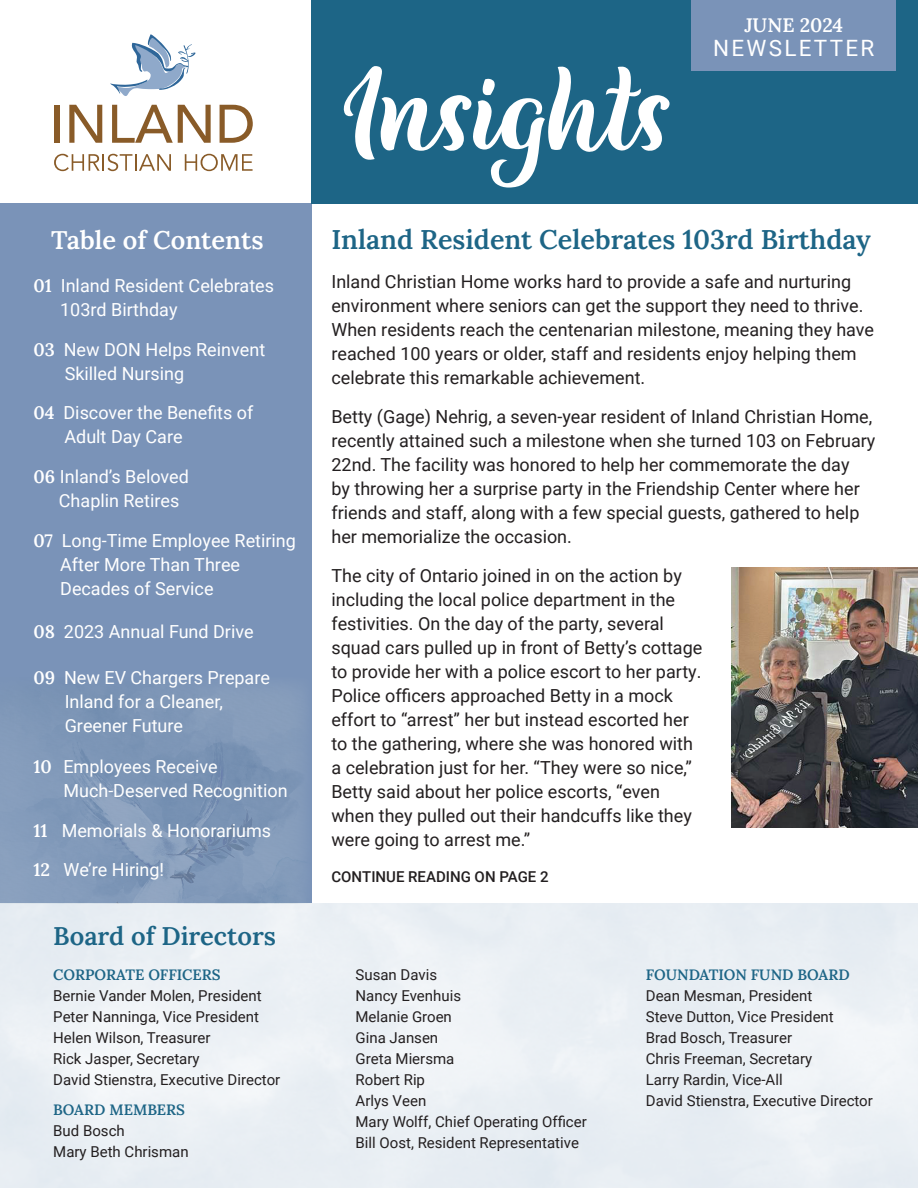
<style>
.page{position:relative;width:918px;height:1188px;background:#fff}
.page>*{position:absolute;margin:0;border:0;box-sizing:border-box;transform-origin:0 0}
.t1{font:133.35px "Bulgaria DEMO";color:#fff}
.t2{font:27px "Lora";color:#1d6586}
.t3{font:25.5px "Lora";color:#1d6586}
.t4{font:25.5px "Lora";color:#fff}
.t5{font:22.5px "Roboto";letter-spacing:.1em;color:#fff}
.t6{font:19.5px "Lora";color:#fff}
.t7{font:18px/24px "Roboto";color:#231f20}
.t8{font:18px/24px "Roboto";color:#fff}
.t9{font:15px/21px "Roboto";color:#231f20}
.t10{font:15px/21px "Lora";color:#1d6586}
.t11{font:500 15px "Roboto";color:#231f20}
.s1{font-family:"Lora"}
.s2{font-family:"Roboto";color:#231f20}
</style>
<div class="page">
<div style="left:0;top:204px;width:311px;height:699px;background:#7a93b8"></div>
<img style="left:0;top:688px;width:300px;height:215px">
<div style="left:311px;top:0;width:607px;height:204px;background:#1d6586"></div>
<div style="left:54px;top:105px;width:6px;height:38px;background:#895b28"></div>
<svg style="left:69px;top:105px;width:33px;height:38px"></svg>
<svg style="left:112px;top:105px;width:99px;height:38px"></svg>
<svg style="left:220px;top:105px;width:33px;height:38px"></svg>
<svg style="left:54px;top:154px;width:117px;height:17px"></svg>
<svg style="left:185px;top:154px;width:68px;height:17px"></svg>
<svg style="left:110px;top:34px;width:86px;height:62px"></svg>
<div style="left:691px;top:0;width:205px;height:71px;background:#7a93b8"></div>
<img style="left:732px;top:568px;width:186px;height:260px">
<p class="t4" style="left:51px;top:220px;width:214px">Table of Contents</p>
<p class="t8" style="left:60px;top:273px;width:215px;text-indent:-27px"><span class="s1">01</span> Inland Resident Celebrates<br>103rd Birthday</p>
<p class="t8" style="left:65px;top:337px;width:202px;text-indent:-31px"><span class="s1">03</span> New DON Helps Reinvent<br>Skilled Nursing</p>
<p class="t8" style="left:64px;top:400px;width:190px;text-indent:-31px"><span class="s1">04</span> Discover the Benefits of<br>Adult Day Care</p>
<p class="t8" style="left:59px;top:464px;width:132px;text-indent:-26px"><span class="s1">06</span> Inland’s Beloved<br>Chaplin Retires</p>
<p class="t8" style="left:60px;top:528px;width:237px;text-indent:-27px"><span class="s1">07</span> Long-Time Employee Retiring<br>After More Than Three<br>Decades of Service</p>
<p class="t8" style="left:33px;top:619px;width:222px"><span class="s1">08</span> 2023 Annual Fund Drive</p>
<p class="t8" style="left:65px;top:665px;width:207px;text-indent:-31px"><span class="s1">09</span> New EV Chargers Prepare<br>Inland for a Cleaner,<br>Greener Future</p>
<p class="t8" style="left:63px;top:754px;width:226px;text-indent:-30px"><span class="s1">10</span> Employees Receive<br>Much-Deserved Recognition</p>
<p class="t8" style="left:33px;top:818px;width:239px"><span class="s1">11</span> Memorials &amp; Honorariums</p>
<p class="t8" style="left:33px;top:857px;width:132px"><span class="s1">12</span> We’re Hiring!</p>
<p class="t3" style="left:53px;top:917px;width:224px">Board of Directors</p>
<p class="t10" style="left:53px;top:963px;width:169px">CORPORATE OFFICERS</p>
<p class="t9" style="left:53px;top:984px;width:210px">Bernie Vander Molen, President<br>Peter Nanninga, Vice President</p>
<p class="t9" style="left:53px;top:1026px;width:159px">Helen Wilson, Treasurer</p>
<p class="t9" style="left:53px;top:1047px;width:148px">Rick Jasper, Secretary</p>
<p class="t9" style="left:53px;top:1068px;width:229px">David Stienstra, Executive Director</p>
<p class="t10" style="left:53px;top:1098px;width:133px">BOARD MEMBERS<br><span class="s2">Bud Bosch</span></p>
<p class="t9" style="left:53px;top:1140px;width:137px">Mary Beth Chrisman</p>
<p class="t1" style="left:344px;top:52px;width:332px">Insights</p>
<p class="t6" style="left:744px;top:10px;width:100px">JUNE 2024</p>
<p class="t5" style="left:713px;top:32px;width:163px">NEWSLETTER</p>
<p class="t2" style="left:331px;top:219px;width:541px">Inland Resident Celebrates 103rd Birthday</p>
<p class="t7" style="left:331px;top:269px;width:544px">Inland Christian Home works hard to provide a safe and nurturing environment where seniors can get the support they need to thrive.<br>When residents reach the centenarian milestone, meaning they have reached 100 years or older, staff and residents enjoy helping them celebrate this remarkable achievement.</p>
<p class="t7" style="left:331px;top:404px;width:546px">Betty (Gage) Nehrig, a seven-year resident of Inland Christian Home, recently attained such a milestone when she turned 103 on February 22nd. The facility was honored to help her commemorate the day<br>by throwing her a surprise party in the Friendship Center where her friends and staff, along with a few special guests, gathered to help</p>
<p class="t7" style="left:331px;top:524px;width:242px">her memorialize the occasion.</p>
<p class="t7" style="left:331px;top:563px;width:372px">The city of Ontario joined in on the action by including the local police department in the festivities. On the day of the party, several squad cars pulled up in front of Betty’s cottage to provide her with a police escort to her party.<br>Police officers approached Betty in a mock effort to “arrest” her but instead escorted her to the gathering, where she was honored with a celebration just for her. “They were so nice,” Betty said about her police escorts, “even when they pulled out their handcuffs like they were going to arrest me.”</p>
<p class="t11" style="left:331px;top:866px;width:219px">CONTINUE READING ON PAGE 2</p>
<p class="t9" style="left:356px;top:963px;width:83px">Susan Davis</p>
<p class="t9" style="left:356px;top:984px;width:107px">Nancy Evenhuis</p>
<p class="t9" style="left:356px;top:1005px;width:98px">Melanie Groen</p>
<p class="t9" style="left:356px;top:1026px;width:84px">Gina Jansen</p>
<p class="t9" style="left:356px;top:1047px;width:100px">Greta Miersma</p>
<p class="t9" style="left:356px;top:1068px;width:71px">Robert Rip</p>
<p class="t9" style="left:356px;top:1089px;width:72px">Arlys Veen</p>
<p class="t9" style="left:356px;top:1110px;width:233px">Mary Wolff, Chief Operating Officer</p>
<p class="t9" style="left:356px;top:1131px;width:225px">Bill Oost, Resident Representative</p>
<p class="t10" style="left:646px;top:963px;width:205px">FOUNDATION FUND BOARD</p>
<p class="t9" style="left:646px;top:984px;width:168px">Dean Mesman, President</p>
<p class="t9" style="left:646px;top:1005px;width:189px">Steve Dutton, Vice President</p>
<p class="t9" style="left:646px;top:1026px;width:148px">Brad Bosch, Treasurer</p>
<p class="t9" style="left:646px;top:1047px;width:168px">Chris Freeman, Secretary</p>
<p class="t9" style="left:646px;top:1068px;width:138px">Larry Rardin, Vice-All</p>
<p class="t9" style="left:646px;top:1089px;width:229px">David Stienstra, Executive Director</p>
</div>
